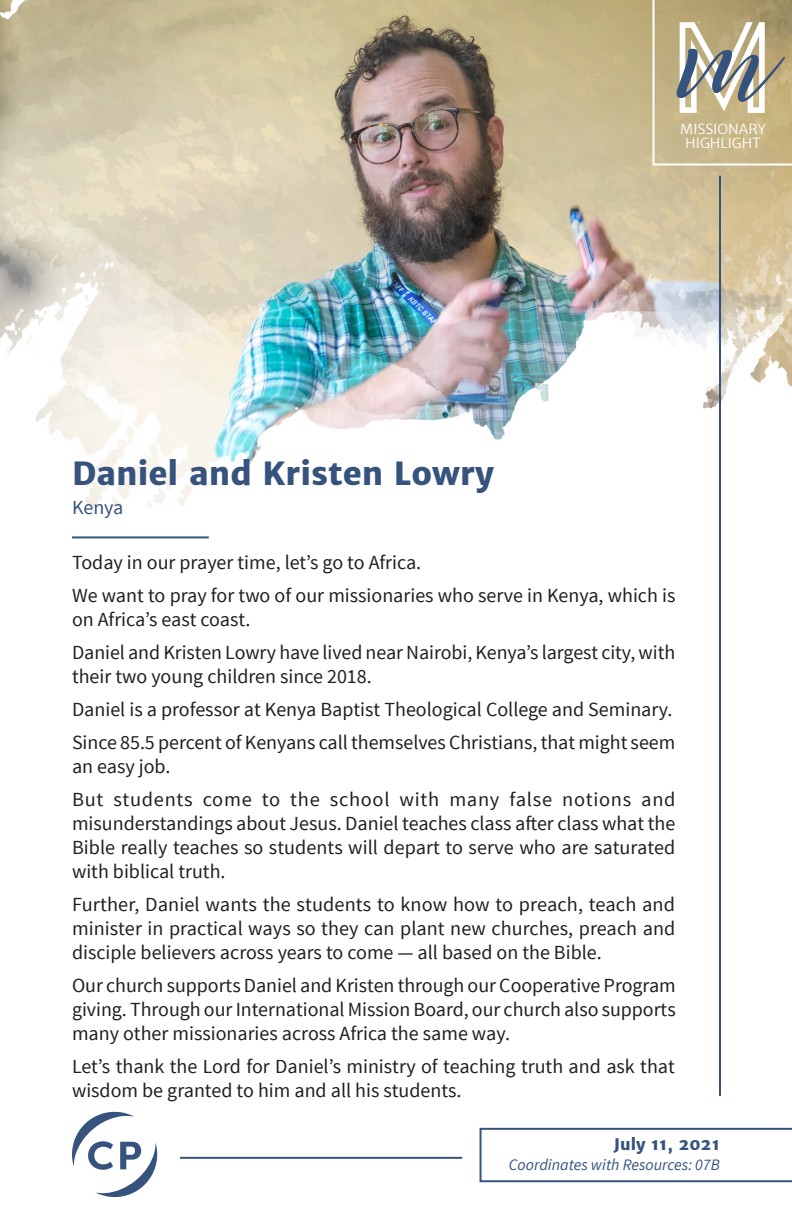
<style>
.page{position:relative;width:792px;height:1224px;background:#fff}
.page>*{position:absolute;margin:0;border:0;box-sizing:border-box;transform-origin:0 0}
.t1{font:138px "Continuo";color:#fff}
.Body_Copy{font:800 32px "Merriweather Sans";color:#36537d}
.Body_Copy-2{font:20px/24px "Source Sans Pro";color:#231f20}
.Body_Copy-3{font:20px "Source Sans Pro";letter-spacing:-.005em;color:#36537d}
.Body_Copy-4{font:italic 16px "Source Sans Pro";color:#36537d}
.Body_Copy-5{font:800 16px "Merriweather Sans";color:#36537d}
.t2{font:300 14px "Merriweather Sans";color:#fff}
</style>
<div class="page">
<img style="left:0;top:0;width:792px;height:1183px">
<svg style="left:67px;top:1110px;width:95px;height:88px"></svg>
<hr style="left:72px;top:536px;width:137px;height:2px;background:#36537d">
<svg style="left:480px;top:1128px;width:312px;height:54px"></svg>
<svg style="left:652px;top:0;width:140px;height:166px;background:#b6a881"></svg>
<hr style="left:719px;top:176px;width:2px;height:920px;background:#36537d">
<hr style="left:180px;top:1157px;width:282px;height:2px;background:#36537d">
<p class="Body_Copy" style="left:72px;top:453px;width:424px">Daniel and Kristen Lowry</p>
<p class="Body_Copy-3" style="left:72px;top:495px;width:53px">Kenya</p>
<p class="t1" style="left:669px;top:-1px;width:108px">M</p>
<p class="t2" style="left:680px;top:120px;width:88px">MISSIONARY</p>
<p class="t2" style="left:685px;top:134px;width:77px">HIGHLIGHT</p>
<p class="Body_Copy-2" style="left:72px;top:551px;width:351px">Today in our prayer time, let’s go to Africa.</p>
<p class="Body_Copy-2" style="left:72px;top:584px;width:605px">We want to pray for two of our missionaries who serve in Kenya, which is on Africa’s east coast.</p>
<p class="Body_Copy-2" style="left:72px;top:641px;width:605px">Daniel and Kristen Lowry have lived near Nairobi, Kenya’s largest city, with their two young children since 2018.</p>
<p class="Body_Copy-2" style="left:72px;top:698px;width:602px">Daniel is a professor at Kenya Baptist Theological College and Seminary.</p>
<p class="Body_Copy-2" style="left:72px;top:731px;width:605px">Since 85.5 percent of Kenyans call themselves Christians, that might seem an easy job.</p>
<p class="Body_Copy-2" style="left:72px;top:788px;width:605px;text-align:justify">But students come to the school with many false notions and misunderstandings about Jesus. Daniel teaches class after class what the Bible really teaches so students will depart to serve who are saturated with biblical truth.</p>
<p class="Body_Copy-2" style="left:72px;top:893px;width:605px;text-align:justify">Further, Daniel wants the students to know how to preach, teach and minister in practical ways so they can plant new churches, preach and disciple believers across years to come — all based on the Bible.</p>
<p class="Body_Copy-2" style="left:72px;top:974px;width:605px;text-align:justify">Our church supports Daniel and Kristen through our Cooperative Program giving. Through our International Mission Board, our church also supports many other missionaries across Africa the same way.</p>
<p class="Body_Copy-2" style="left:72px;top:1055px;width:604px">Let’s thank the Lord for Daniel’s ministry of teaching truth and ask that wisdom be granted to him and all his students.</p>
<p class="Body_Copy-5" style="left:614px;top:1134px;width:108px">July 11, 2021</p>
<p class="Body_Copy-4" style="left:509px;top:1154px;width:213px">Coordinates with Resources: 07B</p>
</div>
